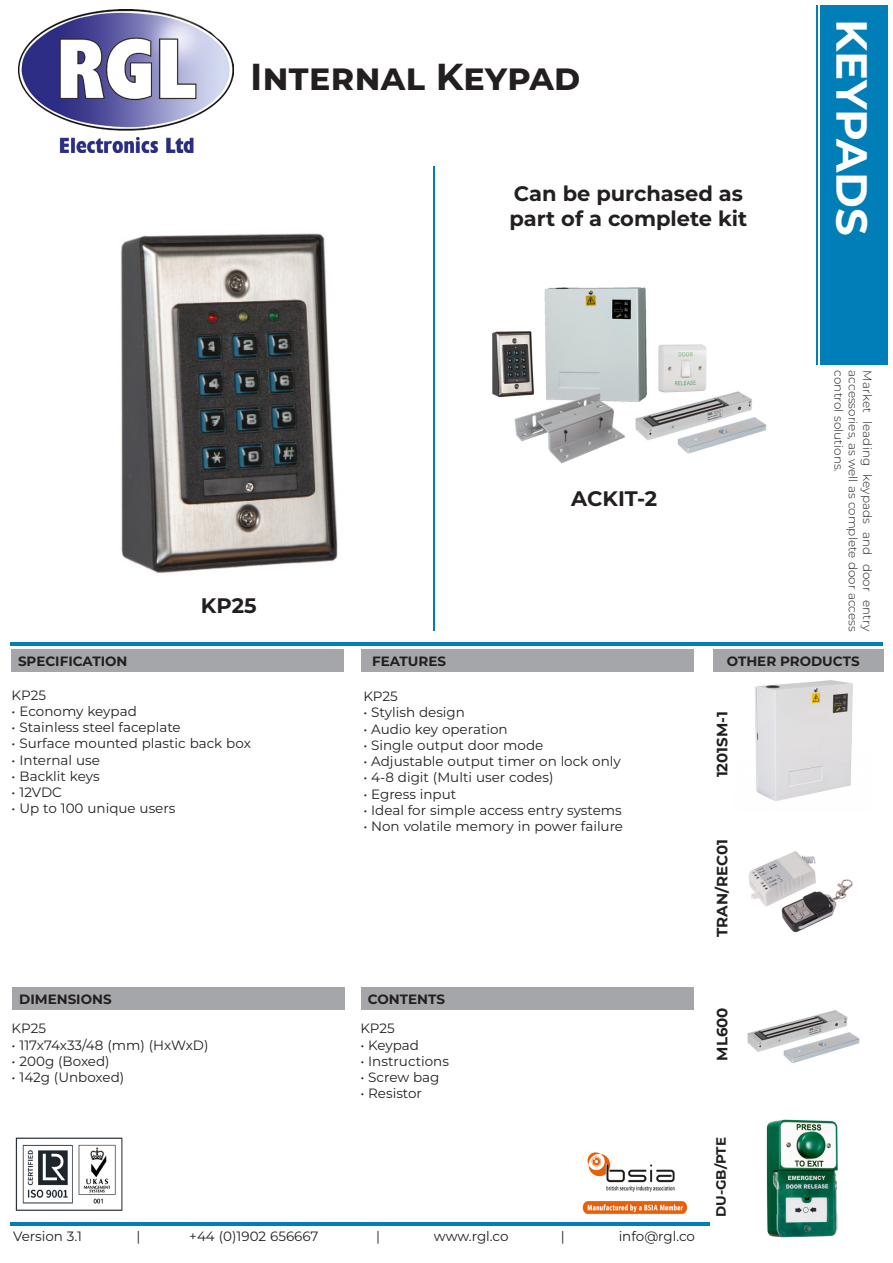
<style>
.page{position:relative;width:893px;height:1263px;background:#fff}
.page>*{position:absolute;margin:0;border:0;box-sizing:border-box;transform-origin:0 0}
.t1{font:700 43.5px "Montserrat";letter-spacing:-.01em;color:#fff}
.t2{font:700 37.5px "Montserrat";color:#231f20}
.t3{font:700 21px "Montserrat";color:#231f20}
.t4{font:700 15px "Montserrat";color:#231f20}
.t5{font:13.5px "Montserrat";color:#231f20}
.t6{font:700 13.5px "Montserrat";color:#231f20}
.t7{font:300 12px "Montserrat";color:#231f20}
</style>
<div class="page">
<hr style="left:10px;top:642px;width:873px;height:4px;background:#007eb7">
<div style="left:12px;top:649px;width:332px;height:22px;background:#a5a6aa"></div>
<div style="left:820px;top:5px;width:68px;height:360px;background:#007eb7"></div>
<img style="left:19px;top:9px;width:215px;height:143px">
<img style="left:121px;top:233px;width:217px;height:340px">
<img style="left:748px;top:851px;width:105px;height:82px">
<img style="left:733px;top:671px;width:138px;height:130px">
<img style="left:747px;top:1010px;width:113px;height:53px">
<img style="left:766px;top:1119px;width:72px;height:119px">
<img style="left:492px;top:287px;width:275px;height:177px">
<div style="left:362px;top:649px;width:332px;height:22px;background:#a5a6aa"></div>
<div style="left:713px;top:649px;width:171px;height:22px;background:#a5a6aa"></div>
<div style="left:13px;top:987px;width:332px;height:22px;background:#a5a6aa"></div>
<hr style="left:10px;top:1222px;width:700px;height:4px;background:#007eb7">
<div style="left:361px;top:987px;width:333px;height:22px;background:#a5a6aa"></div>
<img style="left:15px;top:1137px;width:108px;height:74px">
<hr style="left:433px;top:167px;width:2px;height:464px;background:#007eb7">
<hr style="left:816px;top:5px;width:2px;height:360px;background:#007eb7">
<img style="left:582px;top:1152px;width:106px;height:63px">
<p class="t6" style="left:18px;top:652px;width:111px">SPECIFICATION</p>
<p class="t2" style="left:250px;top:50px;width:332px">Internal Keypad</p>
<p class="t3" style="left:514px;top:178px;width:230px">Can be purchased as</p>
<p class="t3" style="left:510px;top:204px;width:239px">part of a complete kit</p>
<p class="t3" style="left:201px;top:590px;width:57px">KP25</p>
<p class="t3" style="left:571px;top:484px;width:88px">ACKIT-2</p>
<p class="t1" style="left:883px;top:19px;width:219px;rotate:90deg">KEYPADS</p>
<p class="t7" style="left:847px;top:370px;width:103px;rotate:90deg">control solutions.</p>
<p class="t7" style="left:861px;top:370px;width:262px;rotate:90deg">accessories, as well as complete door access</p>
<p class="t7" style="left:876px;top:370px;width:263px;rotate:90deg">Market leading keypads and door entry</p>
<p class="t6" style="left:372px;top:652px;width:75px">FEATURES</p>
<p class="t6" style="left:727px;top:652px;width:134px">OTHER PRODUCTS</p>
<p class="t5" style="left:12px;top:685px;width:36px">KP25</p>
<p class="t5" style="left:12px;top:702px;width:127px">• Economy keypad</p>
<p class="t5" style="left:12px;top:718px;width:171px">• Stainless steel faceplate</p>
<p class="t5" style="left:12px;top:734px;width:241px">• Surface mounted plastic back box</p>
<p class="t5" style="left:12px;top:751px;width:90px">• Internal use</p>
<p class="t5" style="left:12px;top:767px;width:89px">• Backlit keys</p>
<p class="t5" style="left:12px;top:783px;width:52px">• 12VDC</p>
<p class="t5" style="left:12px;top:799px;width:165px">• Up to 100 unique users</p>
<p class="t5" style="left:363px;top:687px;width:36px">KP25</p>
<p class="t5" style="left:363px;top:703px;width:103px">• Stylish design</p>
<p class="t5" style="left:363px;top:719px;width:146px">• Audio key operation</p>
<p class="t5" style="left:363px;top:736px;width:182px">• Single output door mode</p>
<p class="t5" style="left:363px;top:752px;width:259px">• Adjustable output timer on lock only</p>
<p class="t5" style="left:363px;top:768px;width:192px">• 4-8 digit (Multi user codes)</p>
<p class="t5" style="left:363px;top:785px;width:95px">• Egress input</p>
<p class="t5" style="left:363px;top:801px;width:260px">• Ideal for simple access entry systems</p>
<p class="t5" style="left:363px;top:817px;width:261px">• Non volatile memory in power failure</p>
<p class="t4" style="left:711px;top:777px;width:67px;rotate:-90deg">1201SM-1</p>
<p class="t4" style="left:711px;top:937px;width:99px;rotate:-90deg">TRAN/REC01</p>
<p class="t6" style="left:19px;top:990px;width:94px">DIMENSIONS</p>
<p class="t5" style="left:12px;top:1019px;width:36px">KP25</p>
<p class="t5" style="left:12px;top:1035px;width:199px">• 117x74x33/48 (mm) (HxWxD)</p>
<p class="t5" style="left:12px;top:1052px;width:100px">• 200g (Boxed)</p>
<p class="t5" style="left:12px;top:1068px;width:114px">• 142g (Unboxed)</p>
<p class="t6" style="left:368px;top:990px;width:79px">CONTENTS</p>
<p class="t5" style="left:360px;top:1019px;width:36px">KP25</p>
<p class="t5" style="left:360px;top:1035px;width:60px">• Keypad</p>
<p class="t5" style="left:360px;top:1052px;width:90px">• Instructions</p>
<p class="t5" style="left:360px;top:1068px;width:81px">• Screw bag</p>
<p class="t5" style="left:360px;top:1084px;width:63px">• Resistor</p>
<p class="t5" style="left:13px;top:1227px;width:71px">Version 3.1</p>
<p class="t5" style="left:137px;top:1227px;width:5px">|</p>
<p class="t5" style="left:189px;top:1227px;width:131px">+44 (0)1902 656667</p>
<p class="t5" style="left:376px;top:1227px;width:5px">|</p>
<p class="t5" style="left:434px;top:1227px;width:76px">www.rgl.co</p>
<p class="t5" style="left:561px;top:1227px;width:5px">|</p>
<p class="t5" style="left:619px;top:1227px;width:78px">info@rgl.co</p>
<p class="t4" style="left:711px;top:1060px;width:55px;rotate:-90deg">ML600</p>
<p class="t6" style="left:711px;top:1217px;width:81px;rotate:-90deg">DU-GB/PTE</p>
</div>
